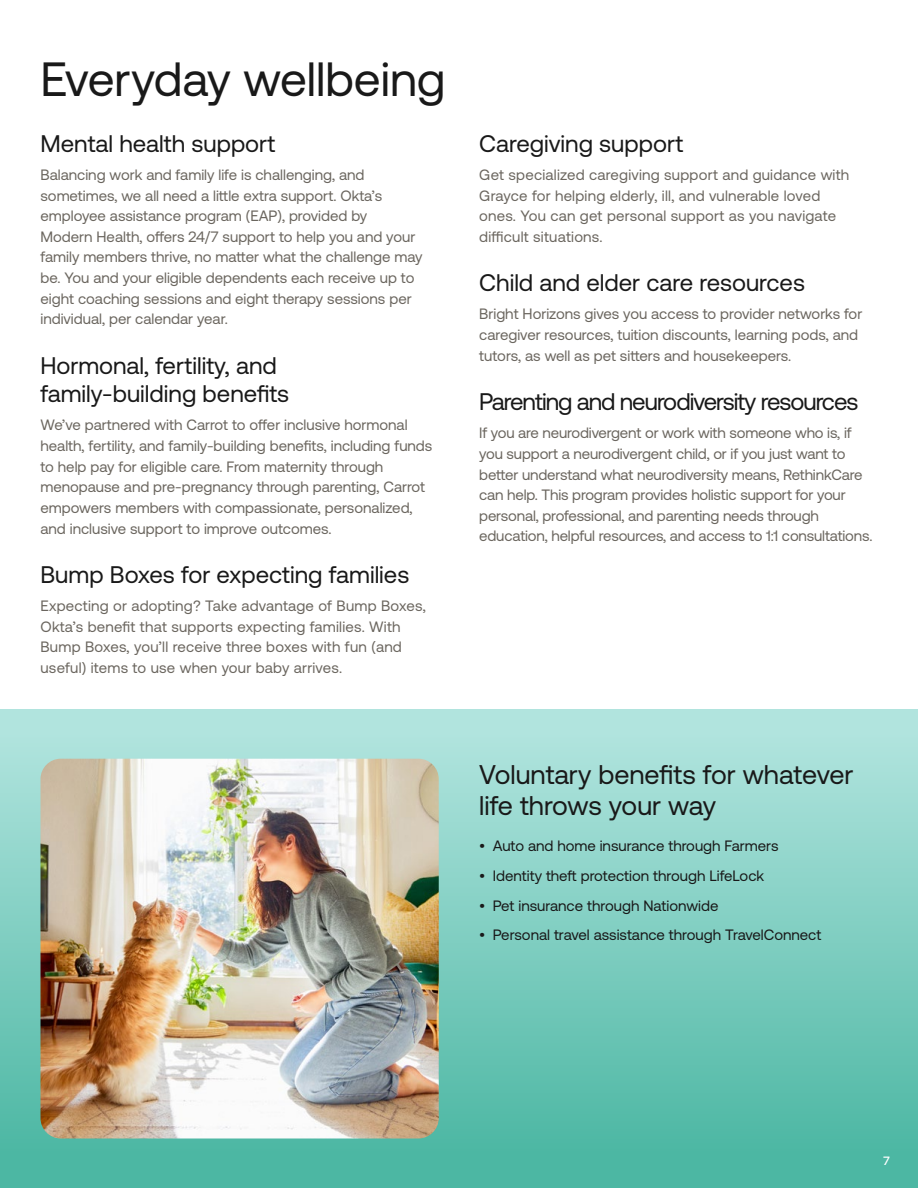
<style>
.page{position:relative;width:918px;height:1188px;background:#fff}
.page>*{position:absolute;margin:0;border:0;box-sizing:border-box;transform-origin:0 0}
.t1{font:48px "Aeonik";color:#191919}
.t2{font:27px/31.5px "Aeonik";color:#191919}
.t3{font:24px/28.5px "Aeonik";color:#191919}
.t4{font:24px "Aeonik";letter-spacing:-.04em;color:#191919}
.t5{font:15px/20.7px "Aeonik";color:#6b665f}
.t6{font:15px "Aeonik";color:#191919}
.t7{font:500 12px "Aeonik";color:#fff}
</style>
<div class="page">
<div style="left:0;top:709px;width:918px;height:479px;background:linear-gradient(to bottom,#b6e6e1,#45b49f)"></div>
<img style="left:40px;top:759px;width:399px;height:379px">
<h1 class="t1" style="left:40px;top:53px;width:407px">Everyday wellbeing</h1>
<h3 class="t3" style="left:40px;top:129px;width:237px">Mental health support</h3>
<p class="t5" style="left:40px;top:164px;width:384px">Balancing work and family life is challenging, and sometimes, we all need a little extra support. Okta’s employee assistance program (EAP), provided by Modern Health, offers 24/7 support to help you and your family members thrive, no matter what the challenge may be. You and your eligible dependents each receive up to eight coaching sessions and eight therapy sessions per individual, per calendar year.</p>
<h3 class="t3" style="left:40px;top:351px;width:250px">Hormonal, fertility, and family-building benefits</h3>
<p class="t5" style="left:40px;top:415px;width:393px">We’ve partnered with Carrot to offer inclusive hormonal health, fertility, and family-building benefits, including funds to help pay for eligible care. From maternity through menopause and pre-pregnancy through parenting, Carrot empowers members with compassionate, personalized, and inclusive support to improve outcomes.</p>
<h3 class="t3" style="left:40px;top:561px;width:370px">Bump Boxes for expecting families</h3>
<p class="t5" style="left:40px;top:596px;width:387px">Expecting or adopting? Take advantage of Bump Boxes, Okta’s benefit that supports expecting families. With Bump Boxes, you’ll receive three boxes with fun (and useful) items to use when your baby arrives.</p>
<h3 class="t3" style="left:479px;top:129px;width:206px">Caregiving support</h3>
<p class="t5" style="left:479px;top:164px;width:372px">Get specialized caregiving support and guidance with Grayce for helping elderly, ill, and vulnerable loved ones. You can get personal support as you navigate difficult situations.</p>
<h3 class="t3" style="left:479px;top:269px;width:327px">Child and elder care resources</h3>
<p class="t5" style="left:479px;top:304px;width:385px">Bright Horizons gives you access to provider networks for caregiver resources, tuition discounts, learning pods, and tutors, as well as pet sitters and housekeepers.</p>
<h3 class="t4" style="left:479px;top:389px;width:381px">Parenting and neurodiversity resources</h3>
<p class="t5" style="left:479px;top:423px;width:395px">If you are neurodivergent or work with someone who is, if you support a neurodivergent child, or if you just want to better understand what neurodiversity means, RethinkCare can help. This program provides holistic support for your personal, professional, and parenting needs through education, helpful resources, and access to 1:1 consultations.</p>
<h2 class="t2" style="left:479px;top:759px;width:376px">Voluntary benefits for whatever life throws your way</h2>
<p class="t6" style="left:479px;top:838px;width:301px">• Auto and home insurance through Farmers</p>
<p class="t6" style="left:479px;top:868px;width:286px">• Identity theft protection through LifeLock</p>
<p class="t6" style="left:479px;top:897px;width:241px">• Pet insurance through Nationwide</p>
<p class="t6" style="left:479px;top:927px;width:344px">• Personal travel assistance through TravelConnect</p>
<p class="t7" style="left:883px;top:1155px;width:8px">7</p>
</div>
